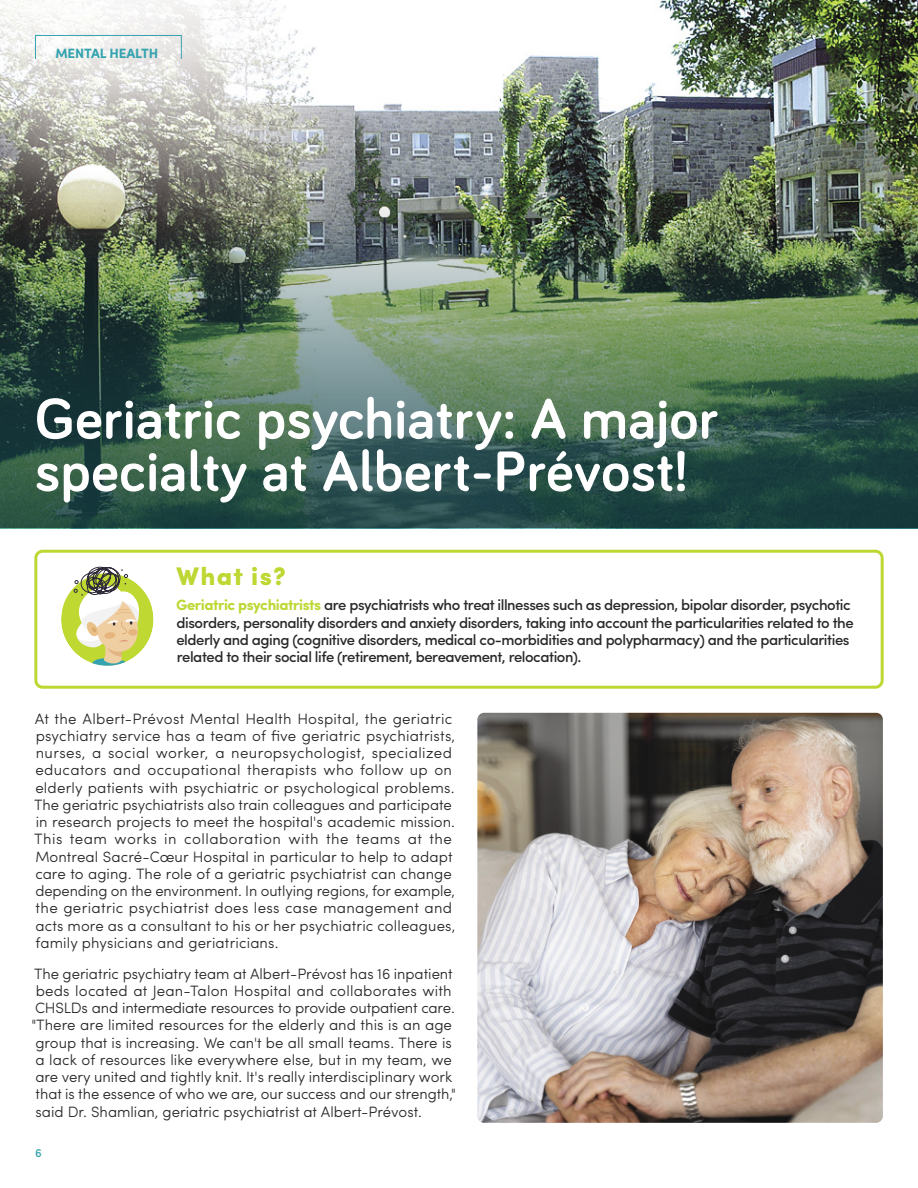
<style>
.page{position:relative;width:918px;height:1188px;background:#fff}
.page>*{position:absolute;margin:0;border:0;box-sizing:border-box;transform-origin:0 0}
.t1{font:700 58.5px/52.5px "Bariol";letter-spacing:.01em;color:#fff}
.t2{font:900 25.5px "Sofia Pro";letter-spacing:.05em;color:#bed732}
.t3{font:300 15px/17.2px "Sofia Pro";color:#292929}
.t4{font:500 15px/17.2px "Sofia Pro";letter-spacing:-.03em;color:#292929}
.t5{font:700 13.5px "Sofia Pro";letter-spacing:-.01em;color:#35a3af}
.t6{font:500 12px "Sofia Pro";color:#35a3af}
.s1{font-weight:700;color:#bed732}
</style>
<div class="page">
<img style="left:0;top:0;width:918px;height:172px">
<div style="left:34px;top:550px;width:850px;height:139px;border:3px solid #bed732;border-radius:7px"></div>
<svg style="left:61px;top:566px;width:93px;height:100px"></svg>
<img style="left:0;top:172px;width:918px;height:356px">
<div style="left:35px;top:35px;width:147px;height:24px;border:1px solid #35a3af"></div>
<img style="left:477px;top:713px;width:406px;height:410px">
<p class="t5" style="left:55px;top:43px;width:104px">MENTAL HEALTH</p>
<h1 class="t1" style="left:35px;top:390px;width:684px">Geriatric psychiatry: A major specialty at Albert-Prévost!</h1>
<h2 class="t2" style="left:177px;top:556px;width:111px">What is?</h2>
<p class="t4" style="left:176px;top:596px;width:679px"><span class="s1">Geriatric psychiatrists</span> are psychiatrists who treat illnesses such as depression, bipolar disorder, psychotic disorders, personality disorders and anxiety disorders, taking into account the particularities related to the elderly and aging (cognitive disorders, medical co-morbidities and polypharmacy) and the particularities related to their social life (retirement, bereavement, relocation).</p>
<p class="t3" style="left:34px;top:709px;width:423px">At the Albert-Prévost Mental Health Hospital, the geriatric psychiatry service has a team of five geriatric psychiatrists, nurses, a social worker, a neuropsychologist, specialized educators and occupational therapists who follow up on elderly patients with psychiatric or psychological problems.<br>The geriatric psychiatrists also train colleagues and participate in research projects to meet the hospital's academic mission.<br>This team works in collaboration with the teams at the Montreal Sacré-Cœur Hospital in particular to help to adapt care to aging. The role of a geriatric psychiatrist can change depending on the environment. In outlying regions, for example, the geriatric psychiatrist does less case management and acts more as a consultant to his or her psychiatric colleagues, family physicians and geriatricians.</p>
<p class="t3" style="left:31px;top:964px;width:426px">The geriatric psychiatry team at Albert-Prévost has 16 inpatient beds located at Jean-Talon Hospital and collaborates with CHSLDs and intermediate resources to provide outpatient care. "There are limited resources for the elderly and this is an age group that is increasing. We can't be all small teams. There is a lack of resources like everywhere else, but in my team, we are very united and tightly knit. It's really interdisciplinary work that is the essence of who we are, our success and our strength," said Dr. Shamlian, geriatric psychiatrist at Albert-Prévost.</p>
<p class="t6" style="left:35px;top:1143px;width:8px">6</p>
</div>
